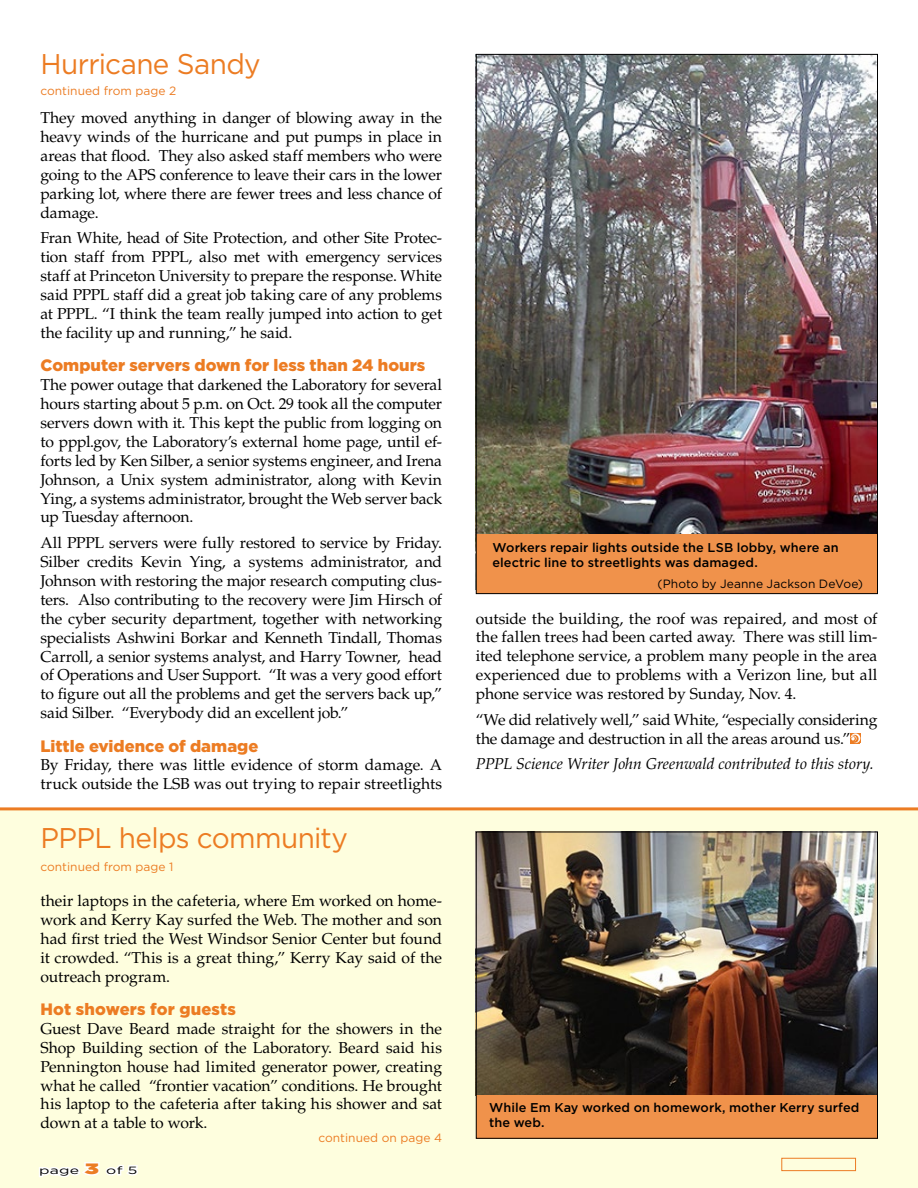
<style>
.page{position:relative;width:918px;height:1188px;background:#fff}
.page>*{position:absolute;margin:0;border:0;box-sizing:border-box;transform-origin:0 0}
.t1{font:28.5px "Gotham";letter-spacing:-.025em;color:#ec7c23}
.t2{font:900 16.5px "Gotham";color:#ec7c23}
.t3{font:15.75px/18.9px "Palatino LT Std";letter-spacing:-.01em;color:#000;text-align:justify}
.t4{font:italic 15.75px "Palatino LT Std";letter-spacing:-.005em;color:#000}
.t5{font:500 12.75px/15.3px "Gotham";letter-spacing:.005em;color:#000}
.t6{font:12px "Gotham";color:#ec7c23}
.t7{font:12px "Gotham";letter-spacing:.01em;color:#000}
.t8{font:10.5px "Gotham";letter-spacing:.02em;color:#000;scale:1.5 1}
.s1{font-weight:900;font-size:15px;color:#ec7c23}
</style>
<div class="page">
<div style="left:0;top:810px;width:918px;height:378px;background:#fefede"></div>
<svg style="left:39px;top:1162px;width:99px;height:15px"></svg>
<div style="left:781px;top:1158px;width:75px;height:13px;border:1px solid #ec7c23"></div>
<img style="left:478px;top:56px;width:398px;height:478px">
<div style="left:476px;top:534px;width:402px;height:60px;background:#f0924b"></div>
<img style="left:478px;top:834px;width:398px;height:261px">
<div style="left:476px;top:1095px;width:402px;height:44px;background:#f0924b"></div>
<div style="left:476px;top:832px;width:402px;height:307px;border:1px solid #000"></div>
<hr style="left:0;top:807px;width:918px;height:3px;background:#ec7c23">
<svg style="left:850px;top:733px;width:11px;height:11px"></svg>
<svg style="left:851px;top:733px;width:9px;height:10px"></svg>
<h1 class="t1" style="left:40px;top:45px;width:222px">Hurricane Sandy</h1>
<p class="t6" style="left:40px;top:83px;width:137px">continued from page 2</p>
<p class="t3" style="left:40px;top:109px;width:403px">They moved anything in danger of blowing away in the heavy winds of the hurricane and put pumps in place in areas that flood. They also asked staff members who were going to the APS conference to leave their cars in the lower parking lot, where there are fewer trees and less chance of damage.</p>
<p class="t3" style="left:40px;top:229px;width:403px">Fran White, head of Site Protection, and other Site Protec&shy;tion staff from PPPL, also met with emergency services staff at Princeton University to prepare the response. White said PPPL staff did a great job taking care of any problems at PPPL. “I think the team really jumped into action to get the facility up and running,” he said.</p>
<p class="t2" style="left:40px;top:354px;width:386px">Computer servers down for less than 24 hours</p>
<p class="t3" style="left:40px;top:376px;width:403px">The power outage that darkened the Laboratory for several hours starting about 5 p.m. on Oct. 29 took all the computer servers down with it. This kept the public from logging on to pppl.gov, the Laboratory’s external home page, until ef&shy;forts led by Ken Silber, a senior systems engineer, and Irena Johnson, a Unix system administrator, along with Kevin Ying, a systems administrator, brought the Web server back up Tuesday afternoon.</p>
<p class="t3" style="left:40px;top:534px;width:403px">All PPPL servers were fully restored to service by Friday.<br>Silber credits Kevin Ying, a systems administrator, and Johnson with restoring the major research computing clus&shy;ters. Also contributing to the recovery were Jim Hirsch of the cyber security department, together with networking specialists Ashwini Borkar and Kenneth Tindall, Thomas Carroll, a senior systems analyst, and Harry Towner, head of Operations and User Support. “It was a very good effort to figure out all the problems and get the servers back up,” said Silber. “Everybody did an excellent job.”</p>
<p class="t2" style="left:40px;top:734px;width:219px">Little evidence of damage</p>
<p class="t3" style="left:40px;top:756px;width:403px">By Friday, there was little evidence of storm damage. A truck outside the LSB was out trying to repair streetlights</p>
<h1 class="t1" style="left:40px;top:820px;width:309px">PPPL helps community</h1>
<p class="t6" style="left:40px;top:859px;width:134px">continued from page 1</p>
<p class="t3" style="left:40px;top:892px;width:403px">their laptops in the cafeteria, where Em worked on home&shy;work and Kerry Kay surfed the Web. The mother and son had first tried the West Windsor Senior Center but found it crowded. “This is a great thing,” Kerry Kay said of the outreach program.</p>
<p class="t2" style="left:40px;top:998px;width:197px">Hot showers for guests</p>
<p class="t3" style="left:40px;top:1019px;width:403px">Guest Dave Beard made straight for the showers in the Shop Building section of the Laboratory. Beard said his Pennington house had limited generator power, creating what he called “frontier vacation” conditions. He brought his laptop to the cafeteria after taking his shower and sat down at a table to work.</p>
<p class="t8" style="left:39px;top:1164px;width:67px">page <span class="s1">3</span> of 5</p>
<p class="t6" style="left:318px;top:1130px;width:125px">continued on page 4</p>
<p class="t5" style="left:492px;top:540px;width:348px">Workers repair lights outside the LSB lobby, where an electric line to streetlights was damaged.</p>
<p class="t7" style="left:658px;top:577px;width:207px">(Photo by Jeanne Jackson DeVoe)</p>
<p class="t3" style="left:476px;top:609px;width:403px">outside the building, the roof was repaired, and most of the fallen trees had been carted away. There was still lim&shy;ited telephone service, a problem many people in the area experienced due to problems with a Verizon line, but all phone service was restored by Sunday, Nov. 4.</p>
<p class="t3" style="left:476px;top:710px;width:403px">“We did relatively well,” said White, “especially considering the damage and destruction in all the areas around us.”</p>
<p class="t4" style="left:476px;top:755px;width:400px">PPPL Science Writer John Greenwald contributed to this story.</p>
<p class="t5" style="left:489px;top:1099px;width:372px">While Em Kay worked on homework, mother Kerry surfed the web.</p>
</div>
